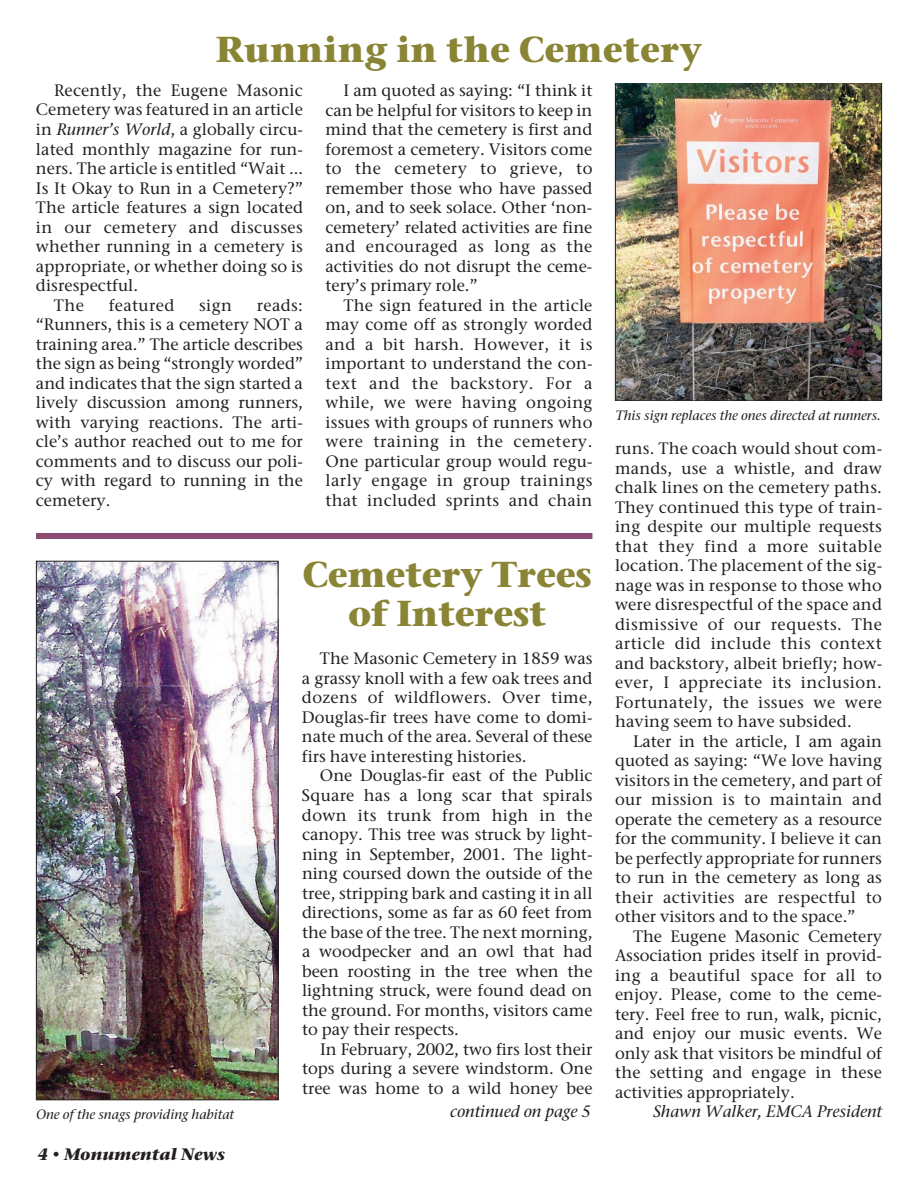
<style>
.page{position:relative;width:918px;height:1188px;background:#fff}
.page>*{position:absolute;margin:0;border:0;box-sizing:border-box;transform-origin:0 0}
.t1{font:700 36px/39px "Stone Serif ITC Pro";letter-spacing:-.015em;color:#8a8435;text-align:center}
.t2{font:500 16.5px/19.5px "Stone Serif ITC Pro";letter-spacing:.005em;color:#231f20;text-align:justify}
.t3{font:italic 500 16.5px "Stone Serif ITC Pro";color:#231f20}
.t4{font:500 16.5px "Stone Serif ITC Pro";letter-spacing:.03em;color:#231f20}
.t5{font:italic 700 16.5px "Stone Serif ITC Pro";color:#231f20}
.t6{font:500 16.5px "Stone Serif ITC Pro";letter-spacing:.025em;color:#231f20}
.t7{font:italic 500 13.5px "Stone Serif ITC Pro";color:#231f20}
.s1{font-style:italic}
</style>
<div class="page">
<img style="left:38px;top:563px;width:238px;height:535px">
<div style="left:36px;top:561px;width:242px;height:539px;border:1px solid #231f20"></div>
<img style="left:617px;top:84px;width:263px;height:315px">
<div style="left:615px;top:82px;width:267px;height:319px;border:1px solid #231f20"></div>
<div style="left:36px;top:533px;width:556px;height:6px;background:#8c4c71"></div>
<h1 class="t1" style="left:215px;top:34px;width:489px">Running in the Cemetery</h1>
<p class="t2" style="left:54px;top:82px;width:250px">Recently, the Eugene Masonic</p>
<p class="t2" style="left:36px;top:102px;width:268px">Cemetery was featured in an article</p>
<p class="t2" style="left:36px;top:121px;width:269px">in <span class="s1">Runner’s World</span>, a globally circu-</p>
<p class="t2" style="left:36px;top:141px;width:269px">lated monthly magazine for run-</p>
<p class="t2" style="left:36px;top:160px;width:268px">ners. The article is entitled “Wait …</p>
<p class="t2" style="left:36px;top:180px;width:268px">Is It Okay to Run in a Cemetery?”</p>
<p class="t2" style="left:36px;top:199px;width:268px">The article features a sign located</p>
<p class="t4" style="left:36px;top:220px;width:268px">in our cemetery and discusses</p>
<p class="t2" style="left:36px;top:238px;width:268px">whether running in a cemetery is</p>
<p class="t2" style="left:36px;top:258px;width:268px">appropriate, or whether doing so is</p>
<p class="t2" style="left:36px;top:277px;width:104px">disrespectful.</p>
<p class="t2" style="left:54px;top:297px;width:31px">The</p>
<p class="t6" style="left:109px;top:298px;width:67px">featured</p>
<p class="t2" style="left:199px;top:297px;width:34px">sign</p>
<p class="t2" style="left:36px;top:297px;width:268px;text-indent:221px">reads: “Runners, this is a cemetery NOT a training area.” The article describes the sign as being “strongly worded” and indicates that the sign started a lively discussion among runners, with varying reactions. The arti&shy;cle’s author reached out to me for comments and to discuss our poli&shy;cy with regard to running in the cemetery.</p>
<p class="t2" style="left:325px;top:82px;width:269px;text-indent:18px">I am quoted as saying: “I think it can be helpful for visitors to keep in mind that the cemetery is first and foremost a cemetery. Visitors come to the cemetery to grieve, to remember those who have passed on, and to seek solace. Other ‘non&shy;cemetery’ related activities are fine and encouraged as long as the activities do not disrupt the ceme&shy;tery’s primary role.”</p>
<p class="t2" style="left:325px;top:297px;width:269px;text-indent:18px">The sign featured in the article may come off as strongly worded and a bit harsh. However, it is important to understand the con&shy;text and the backstory. For a while, we were having ongoing issues with groups of runners who were training in the cemetery.<br>One particular group would regu&shy;larly engage in group trainings that included sprints and chain</p>
<p class="t7" style="left:36px;top:1109px;width:200px">One of the snags providing habitat</p>
<p class="t5" style="left:38px;top:1148px;width:189px">4 • Monumental News</p>
<h1 class="t1" style="left:303px;top:559px;width:291px">Cemetery Trees of Interest</h1>
<p class="t2" style="left:302px;top:651px;width:292px;text-indent:18px">The Masonic Cemetery in 1859 was a grassy knoll with a few oak trees and dozens of wildflowers. Over time, Douglas-fir trees have come to domi&shy;nate much of the area. Several of these firs have interesting histories.</p>
<p class="t2" style="left:302px;top:768px;width:292px;text-indent:18px">One Douglas-fir east of the Public Square has a long scar that spirals down its trunk from high in the canopy. This tree was struck by light&shy;ning in September, 2001. The light&shy;ning coursed down the outside of the tree, stripping bark and casting it in all directions, some as far as 60 feet from the base of the tree. The next morning, a woodpecker and an owl that had been roosting in the tree when the lightning struck, were found dead on the ground. For months, visitors came to pay their respects.</p>
<p class="t2" style="left:302px;top:1041px;width:292px;text-indent:18px">In February, 2002, two firs lost their tops during a severe windstorm. One tree was home to a wild honey bee</p>
<p class="t3" style="left:450px;top:1105px;width:142px">continued on page 5</p>
<p class="t7" style="left:615px;top:410px;width:268px">This sign replaces the ones directed at runners.</p>
<p class="t2" style="left:615px;top:440px;width:269px">runs. The coach would shout com&shy;mands, use a whistle, and draw chalk lines on the cemetery paths.<br>They continued this type of train&shy;ing despite our multiple requests that they find a more suitable location. The placement of the sig&shy;nage was in response to those who were disrespectful of the space and dismissive of our requests. The article did include this context and backstory, albeit briefly; how&shy;ever, I appreciate its inclusion.<br>Fortunately, the issues we were having seem to have subsided.</p>
<p class="t2" style="left:615px;top:733px;width:268px;text-indent:18px">Later in the article, I am again quoted as saying: “We love having visitors in the cemetery, and part of our mission is to maintain and operate the cemetery as a resource for the community. I believe it can be perfectly appropriate for runners to run in the cemetery as long as their activities are respectful to other visitors and to the space.”</p>
<p class="t2" style="left:615px;top:928px;width:268px;text-indent:18px">The Eugene Masonic Cemetery Association prides itself in provid&shy;ing a beautiful space for all to enjoy. Please, come to the ceme&shy;tery. Feel free to run, walk, picnic, and enjoy our music events. We only ask that visitors be mindful of the setting and engage in these activities appropriately.</p>
<p class="t3" style="left:653px;top:1105px;width:230px">Shawn Walker, EMCA President</p>
</div>
